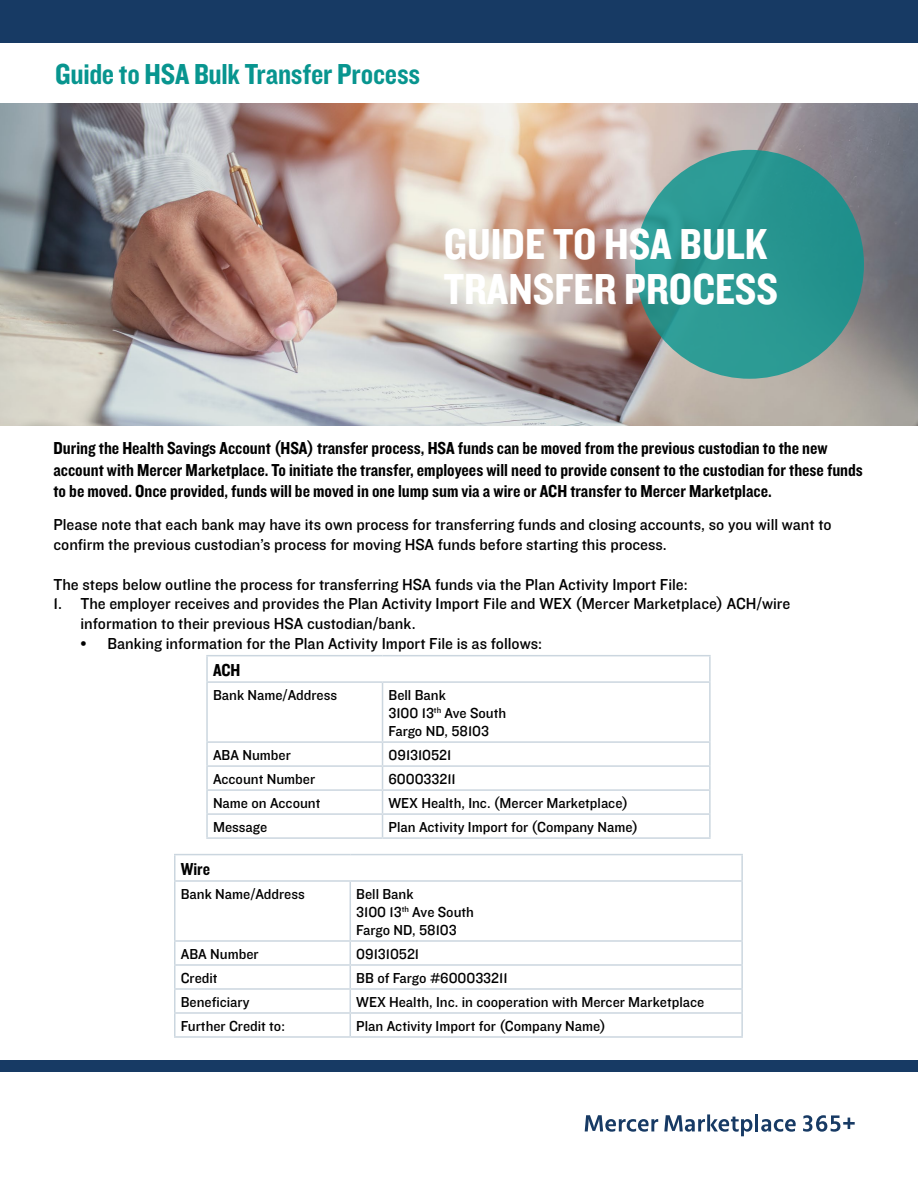
<style>
.page{position:relative;width:918px;height:1188px;background:#fff}
.page>*{position:absolute;margin:0;border:0;box-sizing:border-box;transform-origin:0 0}
.t1{font:45px/45px "Knockout 50 Welterweight";color:#fff}
.t2{font:30px "Knockout 50 Welterweight";letter-spacing:-.01em;color:#08958f}
.t3{font:18px/21.6px "Knockout 50 Welterweight";color:#000}
.t4{font:16.5px/19.8px "Knockout 31 Junior Middlewt";color:#000}
.t5{font:15px/18px "Knockout 31 Junior Middlewt";color:#000}
</style>
<div class="page">
<hr style="left:206px;top:655px;width:177px;height:1px;background:#cbd6df">
<hr style="left:206px;top:656px;width:2px;height:25px;background:#cbd6df">
<hr style="left:383px;top:655px;width:328px;height:1px;background:#cbd6df">
<hr style="left:709px;top:656px;width:2px;height:25px;background:#cbd6df">
<hr style="left:206px;top:681px;width:177px;height:2px;background:#cbd6df">
<hr style="left:206px;top:683px;width:2px;height:58px;background:#cbd6df">
<hr style="left:383px;top:681px;width:328px;height:2px;background:#cbd6df">
<hr style="left:382px;top:683px;width:1px;height:58px;background:#cbd6df">
<hr style="left:709px;top:683px;width:2px;height:58px;background:#cbd6df">
<hr style="left:206px;top:741px;width:177px;height:2px;background:#cbd6df">
<hr style="left:206px;top:743px;width:2px;height:22px;background:#cbd6df">
<hr style="left:383px;top:741px;width:328px;height:2px;background:#cbd6df">
<hr style="left:709px;top:743px;width:2px;height:22px;background:#cbd6df">
<hr style="left:206px;top:765px;width:177px;height:2px;background:#cbd6df">
<hr style="left:206px;top:767px;width:2px;height:22px;background:#cbd6df">
<hr style="left:383px;top:765px;width:328px;height:2px;background:#cbd6df">
<hr style="left:709px;top:767px;width:2px;height:22px;background:#cbd6df">
<hr style="left:206px;top:789px;width:177px;height:2px;background:#cbd6df">
<hr style="left:206px;top:791px;width:2px;height:22px;background:#cbd6df">
<hr style="left:383px;top:789px;width:328px;height:2px;background:#cbd6df">
<hr style="left:709px;top:791px;width:2px;height:22px;background:#cbd6df">
<hr style="left:206px;top:813px;width:177px;height:2px;background:#cbd6df">
<hr style="left:206px;top:815px;width:2px;height:22px;background:#cbd6df">
<hr style="left:383px;top:813px;width:328px;height:2px;background:#cbd6df">
<svg style="left:382px;top:743px;width:1px;height:94px"></svg>
<hr style="left:709px;top:815px;width:2px;height:22px;background:#cbd6df">
<hr style="left:206px;top:837px;width:177px;height:2px;background:#cbd6df">
<hr style="left:383px;top:837px;width:328px;height:2px;background:#cbd6df">
<hr style="left:174px;top:854px;width:176px;height:1px;background:#cbd6df">
<hr style="left:174px;top:855px;width:2px;height:25px;background:#cbd6df">
<hr style="left:350px;top:854px;width:393px;height:1px;background:#cbd6df">
<hr style="left:741px;top:855px;width:2px;height:25px;background:#cbd6df">
<hr style="left:174px;top:880px;width:176px;height:2px;background:#cbd6df">
<hr style="left:174px;top:882px;width:2px;height:58px;background:#cbd6df">
<hr style="left:350px;top:880px;width:393px;height:2px;background:#cbd6df">
<hr style="left:350px;top:882px;width:1px;height:58px;background:#cbd6df">
<hr style="left:741px;top:882px;width:2px;height:58px;background:#cbd6df">
<hr style="left:174px;top:940px;width:176px;height:2px;background:#cbd6df">
<hr style="left:174px;top:942px;width:2px;height:22px;background:#cbd6df">
<hr style="left:350px;top:940px;width:393px;height:2px;background:#cbd6df">
<hr style="left:741px;top:942px;width:2px;height:22px;background:#cbd6df">
<hr style="left:174px;top:964px;width:176px;height:2px;background:#cbd6df">
<hr style="left:174px;top:966px;width:2px;height:22px;background:#cbd6df">
<hr style="left:350px;top:964px;width:393px;height:2px;background:#cbd6df">
<hr style="left:741px;top:966px;width:2px;height:22px;background:#cbd6df">
<hr style="left:174px;top:988px;width:176px;height:2px;background:#cbd6df">
<hr style="left:174px;top:990px;width:2px;height:22px;background:#cbd6df">
<hr style="left:350px;top:988px;width:393px;height:2px;background:#cbd6df">
<hr style="left:741px;top:990px;width:2px;height:22px;background:#cbd6df">
<hr style="left:174px;top:1012px;width:176px;height:2px;background:#cbd6df">
<hr style="left:174px;top:1014px;width:2px;height:22px;background:#cbd6df">
<hr style="left:350px;top:1012px;width:393px;height:2px;background:#cbd6df">
<svg style="left:350px;top:942px;width:1px;height:94px"></svg>
<hr style="left:741px;top:1014px;width:2px;height:22px;background:#cbd6df">
<hr style="left:174px;top:1036px;width:176px;height:2px;background:#cbd6df">
<hr style="left:350px;top:1036px;width:393px;height:2px;background:#cbd6df">
<img style="left:0;top:103px;width:918px;height:322px">
<div style="left:0;top:1060px;width:917px;height:12px;background:#173a64"></div>
<div style="left:0;top:0;width:918px;height:43px;background:#173a64"></div>
<div style="left:635px;top:150px;width:229px;height:229px;background:#2a9892;border-radius:50%"></div>
<svg style="left:585px;top:1115px;width:73px;height:17px"></svg>
<svg style="left:664px;top:1114px;width:88px;height:22px"></svg>
<hr style="left:755px;top:1114px;width:3px;height:17px;background:#173a64">
<svg style="left:761px;top:1119px;width:35px;height:13px"></svg>
<svg style="left:803px;top:1115px;width:52px;height:17px"></svg>
<h2 class="t2" style="left:55px;top:54px;width:367px">Guide to HSA Bulk Transfer Process</h2>
<h1 class="t1" style="left:444px;top:220px;width:336px">GUIDE TO HSA BULK<br>TRANSFER PROCESS</h1>
<p class="t3" style="left:53px;top:437px;width:811px">During the Health Savings Account (HSA) transfer process, HSA funds can be moved from the previous custodian to the new account with Mercer Marketplace. To initiate the transfer, employees will need to provide consent to the custodian for these funds to be moved. Once provided, funds will be moved in one lump sum via a wire or ACH transfer to Mercer Marketplace.</p>
<p class="t4" style="left:53px;top:514px;width:780px">Please note that each bank may have its own process for transferring funds and closing accounts, so you will want to confirm the previous custodian’s process for moving HSA funds before starting this process.</p>
<p class="t4" style="left:53px;top:573px;width:636px">The steps below outline the process for transferring HSA funds via the Plan Activity Import File:</p>
<p class="t4" style="left:80px;top:593px;width:711px;text-indent:-27px">1. The employer receives and provides the Plan Activity Import File and WEX (Mercer Marketplace) ACH/wire information to their previous HSA custodian/bank.</p>
<p class="t4" style="left:80px;top:633px;width:463px">• Banking information for the Plan Activity Import File is as follows:</p>
<p class="t3" style="left:213px;top:659px;width:29px">ACH</p>
<p class="t5" style="left:213px;top:685px;width:126px">Bank Name/Address</p>
<p class="t5" style="left:389px;top:685px;width:119px">Bell Bank<br>3100 13<sup>th</sup> Ave South<br>Fargo ND, 58103</p>
<p class="t5" style="left:213px;top:745px;width:79px">ABA Number</p>
<p class="t5" style="left:389px;top:745px;width:64px">091310521</p>
<p class="t5" style="left:213px;top:769px;width:104px">Account Number</p>
<p class="t5" style="left:389px;top:769px;width:69px">600033211</p>
<p class="t5" style="left:213px;top:793px;width:109px">Name on Account</p>
<p class="t5" style="left:389px;top:793px;width:241px">WEX Health, Inc. (Mercer Marketplace)</p>
<p class="t5" style="left:213px;top:817px;width:56px">Message</p>
<p class="t5" style="left:389px;top:817px;width:251px">Plan Activity Import for (Company Name)</p>
<p class="t3" style="left:181px;top:858px;width:31px">Wire</p>
<p class="t5" style="left:181px;top:884px;width:126px">Bank Name/Address</p>
<p class="t5" style="left:356px;top:884px;width:119px">Bell Bank<br>3100 13<sup>th</sup> Ave South<br>Fargo ND, 58103</p>
<p class="t5" style="left:181px;top:944px;width:79px">ABA Number</p>
<p class="t5" style="left:356px;top:944px;width:64px">091310521</p>
<p class="t5" style="left:181px;top:968px;width:38px">Credit</p>
<p class="t5" style="left:356px;top:968px;width:153px">BB of Fargo #600033211</p>
<p class="t5" style="left:181px;top:992px;width:70px">Beneficiary</p>
<p class="t5" style="left:356px;top:992px;width:350px">WEX Health, Inc. in cooperation with Mercer Marketplace</p>
<p class="t5" style="left:181px;top:1016px;width:106px">Further Credit to:</p>
<p class="t5" style="left:356px;top:1016px;width:251px">Plan Activity Import for (Company Name)</p>
</div>
